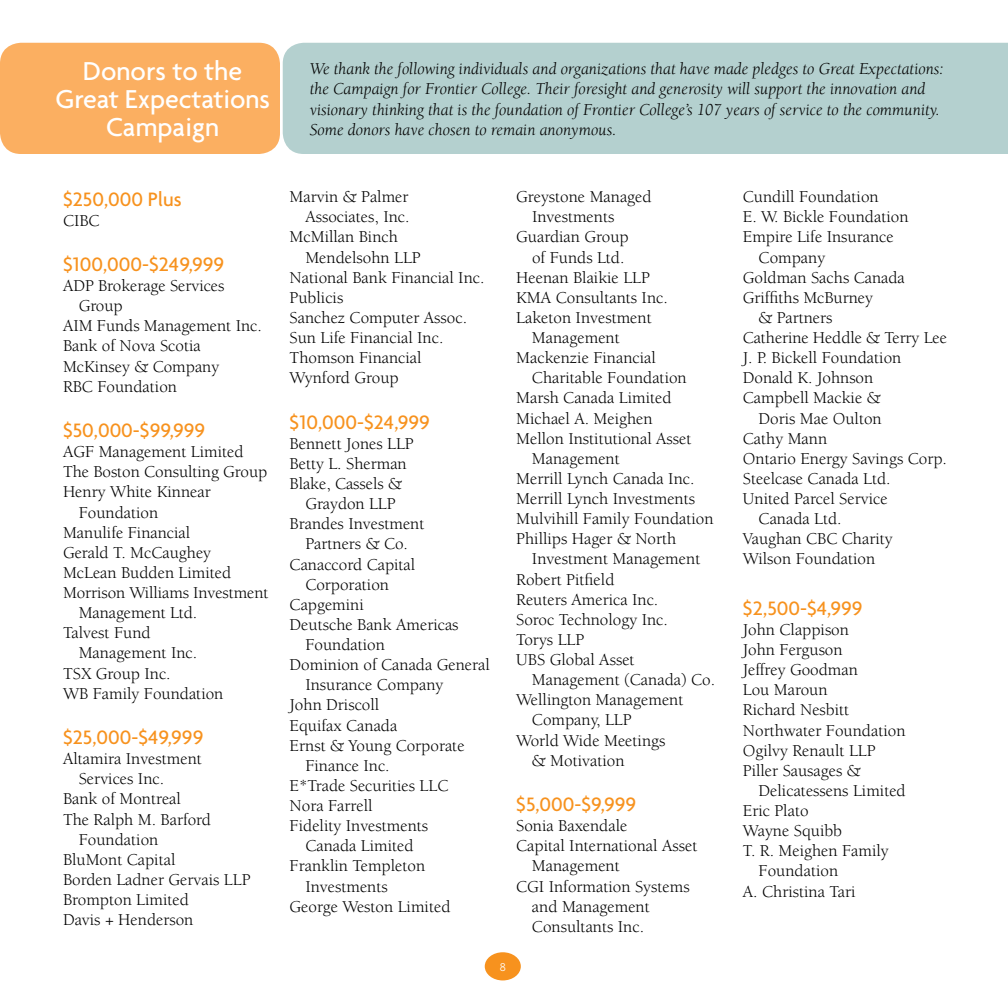
<style>
.page{position:relative;width:1008px;height:1008px;background:#fff}
.page>*{position:absolute;margin:0;border:0;box-sizing:border-box;transform-origin:0 0}
.t1{font:500 28px/28px "Agenda";letter-spacing:-.005em;color:#fff;text-align:center}
.t2{font:500 21px "Agenda";color:#f7921e}
.t3{font:17.15px/20.1px "Berkeley";color:#000}
.t4{font:italic 17.15px/20.1px "Berkeley";color:#000}
.t5{font:300 12.25px "Agenda";color:#fff}
</style>
<div class="page">
<div style="left:283px;top:43px;width:725px;height:111px;background:#b4d0cf"></div>
<div style="left:0;top:43px;width:280px;height:111px;background:#fbaf61;border-radius:21px"></div>
<div style="left:485px;top:952px;width:36px;height:28px;background:#f7921e;border-radius:50%"></div>
<h1 class="t1" style="left:55px;top:56px;width:216px">Donors to the<br>Great Expectations<br>Campaign</h1>
<p class="t4" style="left:310px;top:59px;width:636px">We thank the following individuals and organizations that have made pledges to Great Expectations: the Campaign for Frontier College. Their foresight and generosity will support the innovation and visionary thinking that is the foundation of Frontier College’s 107 years of service to the community.<br>Some donors have chosen to remain anonymous.</p>
<p class="t2" style="left:63px;top:186px;width:120px">$250,000 Plus</p>
<p class="t3" style="left:63px;top:211px;width:38px">CIBC</p>
<p class="t2" style="left:63px;top:251px;width:163px">$100,000-$249,999</p>
<p class="t3" style="left:63px;top:276px;width:163px">ADP Brokerage Services</p>
<p class="t3" style="left:79px;top:296px;width:46px">Group</p>
<p class="t3" style="left:63px;top:316px;width:200px">AIM Funds Management Inc.</p>
<p class="t3" style="left:63px;top:336px;width:139px">Bank of Nova Scotia</p>
<p class="t3" style="left:63px;top:357px;width:158px">McKinsey &amp; Company</p>
<p class="t3" style="left:63px;top:377px;width:116px">RBC Foundation</p>
<p class="t2" style="left:63px;top:418px;width:144px">$50,000-$99,999</p>
<p class="t3" style="left:63px;top:442px;width:182px">AGF Management Limited</p>
<p class="t3" style="left:63px;top:462px;width:206px">The Boston Consulting Group</p>
<p class="t3" style="left:63px;top:482px;width:149px">Henry White Kinnear</p>
<p class="t3" style="left:79px;top:502px;width:81px">Foundation</p>
<p class="t3" style="left:63px;top:523px;width:129px">Manulife Financial</p>
<p class="t3" style="left:63px;top:543px;width:150px">Gerald T. McCaughey</p>
<p class="t3" style="left:63px;top:563px;width:170px">McLean Budden Limited</p>
<p class="t3" style="left:63px;top:583px;width:207px">Morrison Williams Investment</p>
<p class="t3" style="left:79px;top:603px;width:120px">Management Ltd.</p>
<p class="t3" style="left:63px;top:623px;width:89px">Talvest Fund</p>
<p class="t3" style="left:79px;top:643px;width:120px">Management Inc.</p>
<p class="t3" style="left:63px;top:663px;width:109px">TSX Group Inc.</p>
<p class="t3" style="left:63px;top:684px;width:162px">WB Family Foundation</p>
<p class="t2" style="left:63px;top:724px;width:142px">$25,000-$49,999</p>
<p class="t3" style="left:63px;top:749px;width:140px">Altamira Investment</p>
<p class="t3" style="left:79px;top:769px;width:87px">Services Inc.</p>
<p class="t3" style="left:63px;top:789px;width:120px">Bank of Montreal</p>
<p class="t3" style="left:63px;top:809px;width:150px">The Ralph M. Barford</p>
<p class="t3" style="left:79px;top:830px;width:81px">Foundation</p>
<p class="t3" style="left:63px;top:850px;width:114px">BluMont Capital</p>
<p class="t3" style="left:63px;top:870px;width:189px">Borden Ladner Gervais LLP</p>
<p class="t3" style="left:63px;top:890px;width:128px">Brompton Limited</p>
<p class="t3" style="left:63px;top:910px;width:132px">Davis + Henderson</p>
<p class="t3" style="left:290px;top:187px;width:120px">Marvin &amp; Palmer</p>
<p class="t3" style="left:305px;top:207px;width:106px">Associates, Inc.</p>
<p class="t3" style="left:290px;top:227px;width:110px">McMillan Binch</p>
<p class="t3" style="left:305px;top:247px;width:117px">Mendelsohn LLP</p>
<p class="t3" style="left:290px;top:268px;width:196px">National Bank Financial Inc.</p>
<p class="t3" style="left:290px;top:288px;width:55px">Publicis</p>
<p class="t3" style="left:290px;top:308px;width:179px">Sanchez Computer Assoc.</p>
<p class="t3" style="left:290px;top:328px;width:155px">Sun Life Financial Inc.</p>
<p class="t3" style="left:290px;top:348px;width:134px">Thomson Financial</p>
<p class="t3" style="left:290px;top:368px;width:111px">Wynford Group</p>
<p class="t2" style="left:290px;top:409px;width:142px">$10,000-$24,999</p>
<p class="t3" style="left:290px;top:434px;width:126px">Bennett Jones LLP</p>
<p class="t3" style="left:290px;top:454px;width:119px">Betty L. Sherman</p>
<p class="t3" style="left:290px;top:474px;width:114px">Blake, Cassels &amp;</p>
<p class="t3" style="left:305px;top:494px;width:92px">Graydon LLP</p>
<p class="t3" style="left:290px;top:514px;width:136px">Brandes Investment</p>
<p class="t3" style="left:305px;top:534px;width:104px">Partners &amp; Co.</p>
<p class="t3" style="left:290px;top:554px;width:127px">Canaccord Capital</p>
<p class="t3" style="left:305px;top:575px;width:85px">Corporation</p>
<p class="t3" style="left:290px;top:595px;width:76px">Capgemini</p>
<p class="t3" style="left:290px;top:615px;width:171px">Deutsche Bank Americas</p>
<p class="t3" style="left:305px;top:635px;width:81px">Foundation</p>
<p class="t3" style="left:290px;top:655px;width:202px">Dominion of Canada General</p>
<p class="t3" style="left:305px;top:675px;width:140px">Insurance Company</p>
<p class="t3" style="left:290px;top:695px;width:91px">John Driscoll</p>
<p class="t3" style="left:290px;top:715px;width:109px">Equifax Canada</p>
<p class="t3" style="left:290px;top:736px;width:176px">Ernst &amp; Young Corporate</p>
<p class="t3" style="left:305px;top:756px;width:86px">Finance Inc.</p>
<p class="t3" style="left:290px;top:776px;width:160px">E*Trade Securities LLC</p>
<p class="t3" style="left:290px;top:796px;width:84px">Nora Farrell</p>
<p class="t3" style="left:290px;top:816px;width:140px">Fidelity Investments</p>
<p class="t3" style="left:305px;top:836px;width:110px">Canada Limited</p>
<p class="t3" style="left:290px;top:856px;width:137px">Franklin Templeton</p>
<p class="t3" style="left:305px;top:876px;width:84px">Investments</p>
<p class="t3" style="left:290px;top:897px;width:162px">George Weston Limited</p>
<p class="t3" style="left:516px;top:187px;width:137px">Greystone Managed</p>
<p class="t3" style="left:532px;top:207px;width:84px">Investments</p>
<p class="t3" style="left:516px;top:227px;width:114px">Guardian Group</p>
<p class="t3" style="left:532px;top:247px;width:94px">of Funds Ltd.</p>
<p class="t3" style="left:516px;top:268px;width:135px">Heenan Blaikie LLP</p>
<p class="t3" style="left:516px;top:288px;width:153px">KMA Consultants Inc.</p>
<p class="t3" style="left:516px;top:308px;width:137px">Laketon Investment</p>
<p class="t3" style="left:532px;top:328px;width:89px">Management</p>
<p class="t3" style="left:516px;top:348px;width:141px">Mackenzie Financial</p>
<p class="t3" style="left:532px;top:368px;width:156px">Charitable Foundation</p>
<p class="t3" style="left:516px;top:388px;width:157px">Marsh Canada Limited</p>
<p class="t3" style="left:516px;top:408px;width:138px">Michael A. Meighen</p>
<p class="t3" style="left:516px;top:429px;width:177px">Mellon Institutional Asset</p>
<p class="t3" style="left:532px;top:449px;width:89px">Management</p>
<p class="t3" style="left:516px;top:469px;width:180px">Merrill Lynch Canada Inc.</p>
<p class="t3" style="left:516px;top:489px;width:180px">Merrill Lynch Investments</p>
<p class="t3" style="left:516px;top:509px;width:199px">Mulvihill Family Foundation</p>
<p class="t3" style="left:516px;top:529px;width:162px">Phillips Hager &amp; North</p>
<p class="t3" style="left:532px;top:549px;width:170px">Investment Management</p>
<p class="t3" style="left:516px;top:569px;width:100px">Robert Pitfield</p>
<p class="t3" style="left:516px;top:590px;width:144px">Reuters America Inc.</p>
<p class="t3" style="left:516px;top:610px;width:153px">Soroc Technology Inc.</p>
<p class="t3" style="left:516px;top:630px;width:69px">Torys LLP</p>
<p class="t3" style="left:516px;top:650px;width:120px">UBS Global Asset</p>
<p class="t3" style="left:532px;top:670px;width:185px">Management (Canada) Co.</p>
<p class="t3" style="left:516px;top:690px;width:169px">Wellington Management</p>
<p class="t3" style="left:532px;top:710px;width:101px">Company, LLP</p>
<p class="t3" style="left:516px;top:730px;width:151px">World Wide Meetings</p>
<p class="t3" style="left:532px;top:751px;width:94px">&amp; Motivation</p>
<p class="t2" style="left:516px;top:791px;width:121px">$5,000-$9,999</p>
<p class="t3" style="left:516px;top:816px;width:113px">Sonia Baxendale</p>
<p class="t3" style="left:516px;top:836px;width:183px">Capital International Asset</p>
<p class="t3" style="left:532px;top:856px;width:89px">Management</p>
<p class="t3" style="left:516px;top:876px;width:175px">CGI Information Systems</p>
<p class="t3" style="left:532px;top:897px;width:119px">and Management</p>
<p class="t3" style="left:532px;top:917px;width:114px">Consultants Inc.</p>
<p class="t5" style="left:500px;top:960px;width:8px">8</p>
<p class="t3" style="left:743px;top:187px;width:137px">Cundill Foundation</p>
<p class="t3" style="left:743px;top:207px;width:167px">E. W. Bickle Foundation</p>
<p class="t3" style="left:743px;top:227px;width:152px">Empire Life Insurance</p>
<p class="t3" style="left:759px;top:247px;width:68px">Company</p>
<p class="t3" style="left:743px;top:268px;width:164px">Goldman Sachs Canada</p>
<p class="t3" style="left:743px;top:288px;width:132px">Griffiths McBurney</p>
<p class="t3" style="left:759px;top:308px;width:75px">&amp; Partners</p>
<p class="t3" style="left:743px;top:328px;width:206px">Catherine Heddle &amp; Terry Lee</p>
<p class="t3" style="left:743px;top:348px;width:160px">J. P. Bickell Foundation</p>
<p class="t3" style="left:743px;top:368px;width:132px">Donald K. Johnson</p>
<p class="t3" style="left:743px;top:388px;width:139px">Campbell Mackie &amp;</p>
<p class="t3" style="left:759px;top:408px;width:125px">Doris Mae Oulton</p>
<p class="t3" style="left:743px;top:429px;width:86px">Cathy Mann</p>
<p class="t3" style="left:743px;top:449px;width:206px">Ontario Energy Savings Corp.</p>
<p class="t3" style="left:743px;top:469px;width:149px">Steelcase Canada Ltd.</p>
<p class="t3" style="left:743px;top:489px;width:146px">United Parcel Service</p>
<p class="t3" style="left:759px;top:509px;width:85px">Canada Ltd.</p>
<p class="t3" style="left:743px;top:529px;width:151px">Vaughan CBC Charity</p>
<p class="t3" style="left:743px;top:549px;width:134px">Wilson Foundation</p>
<p class="t2" style="left:743px;top:595px;width:121px">$2,500-$4,999</p>
<p class="t3" style="left:743px;top:620px;width:164px">John Clappison<br>John Ferguson<br>Jeffrey Goodman<br>Lou Maroun<br>Richard Nesbitt<br>Northwater Foundation<br>Ogilvy Renault LLP<br>Piller Sausages &amp;</p>
<p class="t3" style="left:759px;top:781px;width:149px">Delicatessens Limited</p>
<p class="t3" style="left:743px;top:801px;width:67px">Eric Plato</p>
<p class="t3" style="left:743px;top:821px;width:101px">Wayne Squibb</p>
<p class="t3" style="left:743px;top:841px;width:147px">T. R. Meighen Family</p>
<p class="t3" style="left:759px;top:861px;width:81px">Foundation</p>
<p class="t3" style="left:743px;top:882px;width:114px">A. Christina Tari</p>
</div>
